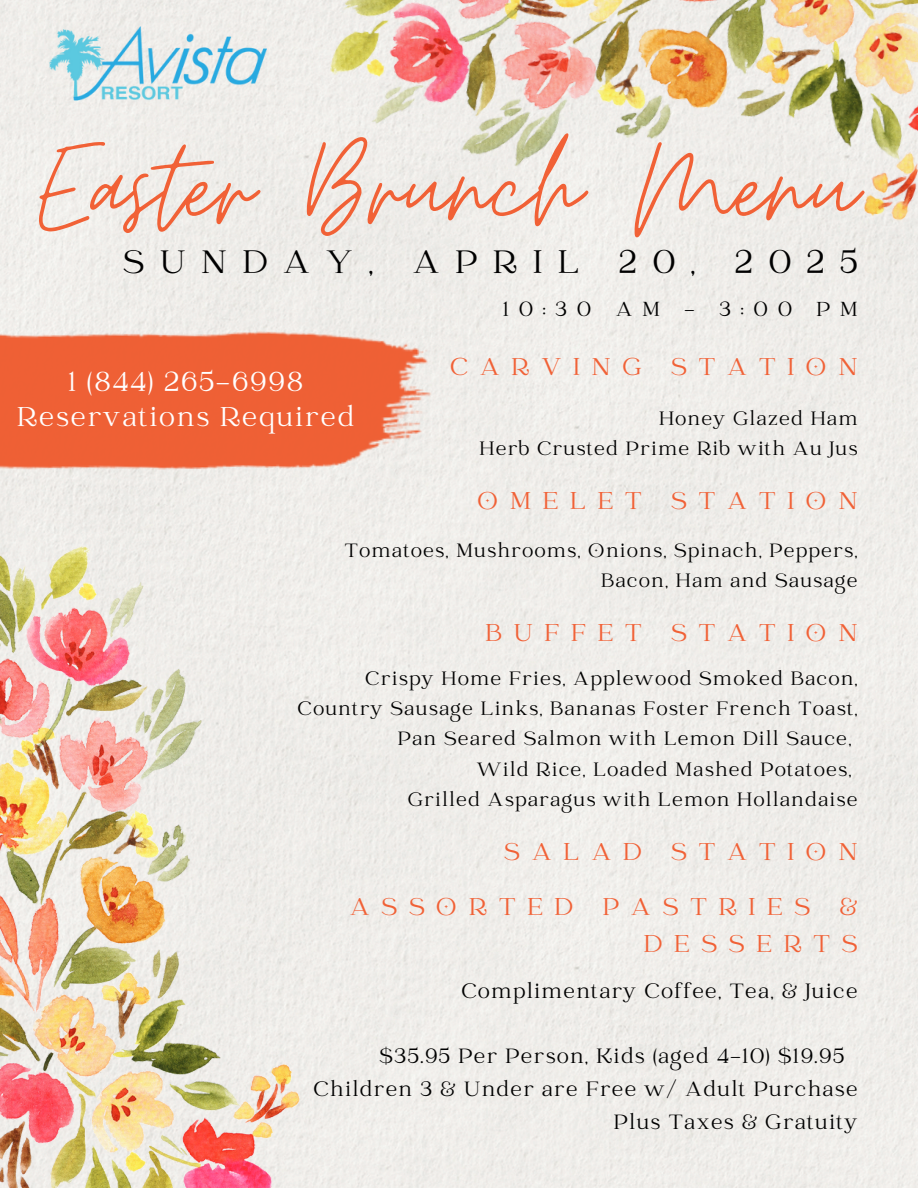
<style>
.page{position:relative;width:918px;height:1188px;background:#efedea}
.page>*{position:absolute;margin:0;border:0;box-sizing:border-box;transform-origin:0 0}
.t1{font:140.1px "Moon Time";color:#f16136}
.t2{font:36px "Catchy Mager";letter-spacing:.445em;color:#000}
.t3{font:30.15px/35.2px "Catchy Mager";letter-spacing:.075em;color:#fff;text-align:center}
.t4{font:26.85px/37.2px "Catchy Mager";letter-spacing:.445em;color:#f16136;text-align:right}
.t5{font:22.8px "Catchy Mager";letter-spacing:.075em;color:#000}
.t6{font:22.5px "Catchy Mager";letter-spacing:.445em;color:#000}
.t7{font:21.3px/30.3px "Catchy Mager";letter-spacing:.075em;color:#000;text-align:right}
</style>
<div class="page">
<img style="left:316px;top:0;width:602px;height:287px">
<img style="left:0;top:547px;width:305px;height:641px">
<img style="left:0;top:315px;width:435px;height:203px">
<img style="left:49px;top:26px;width:217px;height:81px">
<h4 class="t1" style="left:39px;top:103px;width:820px">Easter Brunch Menu</h4>
<h4 class="t2" style="left:123px;top:245px;width:736px">SUNDAY, APRIL 20, 2025</h4>
<p class="t6" style="left:503px;top:298px;width:356px">10:30 AM - 3:00 PM</p>
<p class="t3" style="left:17px;top:366px;width:338px">1 (844) 265-6998<br>Reservations Required</p>
<p class="t4" style="left:450px;top:350px;width:409px">CARVING STATION</p>
<h2 class="t7" style="left:659px;top:405px;width:200px">Honey Glazed Ham</h2>
<h5 class="t7" style="left:480px;top:435px;width:380px">Herb Crusted Prime Rib with Au Jus</h5>
<p class="t4" style="left:478px;top:484px;width:381px">OMELET STATION</p>
<p class="t7" style="left:345px;top:537px;width:514px">Tomatoes, Mushrooms, Onions, Spinach, Peppers,<br>Bacon, Ham and Sausage</p>
<h1 class="t4" style="left:485px;top:616px;width:374px">BUFFET STATION</h1>
<h3 class="t7" style="left:298px;top:664px;width:561px">Crispy Home Fries, Applewood Smoked Bacon,<br>Country Sausage Links, Bananas Foster French Toast,<br>Pan Seared Salmon with Lemon Dill Sauce,</h3>
<h4 class="t7" style="left:477px;top:755px;width:376px">Wild Rice, Loaded Mashed Potatoes,</h4>
<p class="t7" style="left:408px;top:786px;width:451px">Grilled Asparagus with Lemon Hollandaise</p>
<p class="t4" style="left:504px;top:835px;width:355px">SALAD STATION</p>
<h4 class="t4" style="left:350px;top:890px;width:509px">ASSORTED PASTRIES &amp;<br>DESSERTS</h4>
<p class="t5" style="left:462px;top:980px;width:397px">Complimentary Coffee, Tea, &amp; Juice</p>
<h4 class="t5" style="left:379px;top:1045px;width:466px">$35.95 Per Person, Kids (aged 4-10) $19.95</h4>
<p class="t5" style="left:314px;top:1078px;width:545px">Children 3 &amp; Under are Free w/ Adult Purchase</p>
<p class="t5" style="left:614px;top:1110px;width:245px">Plus Taxes &amp; Gratuity</p>
</div>
